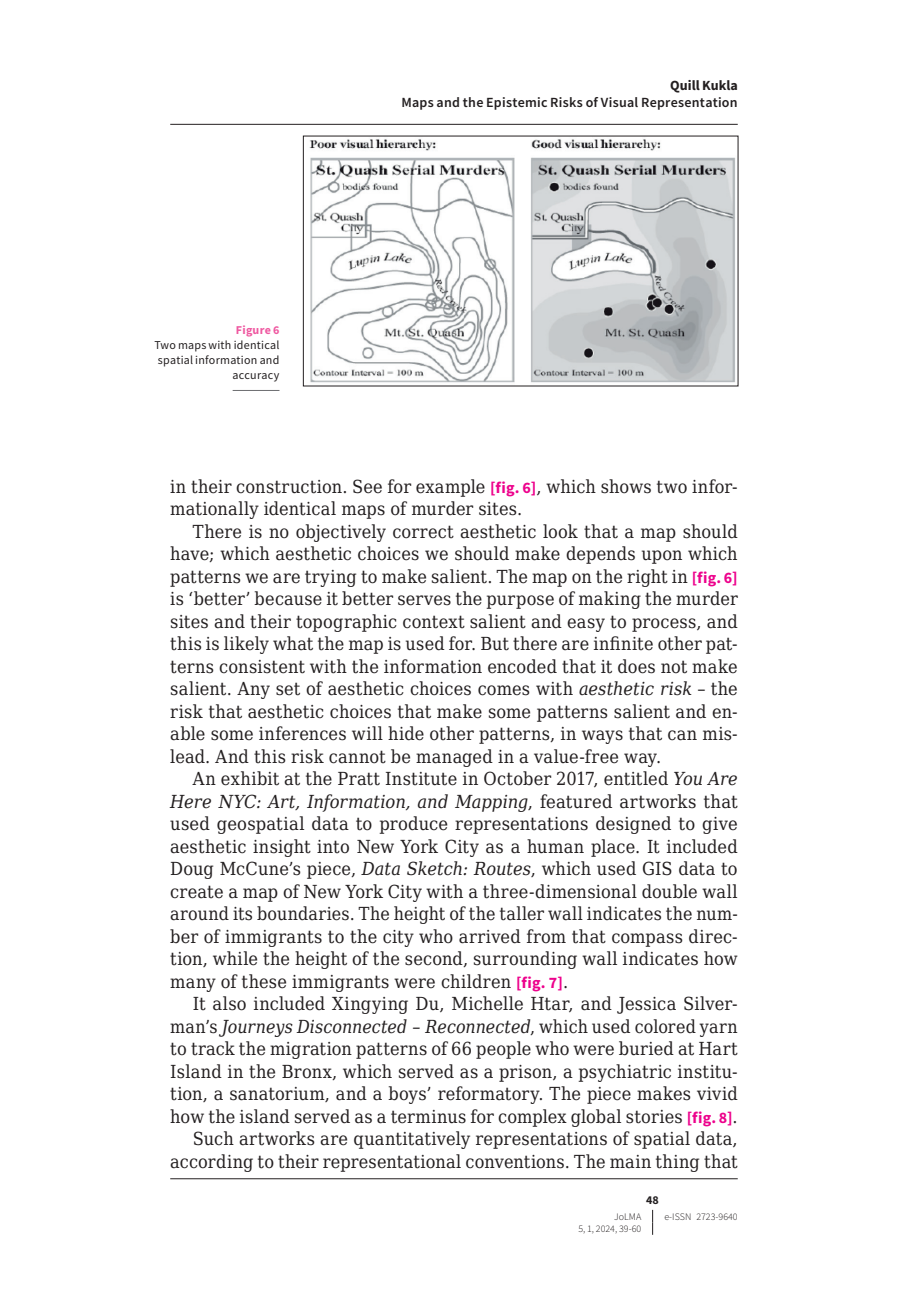
<style>
.page{position:relative;width:908px;height:1304px;background:#fff}
.page>*{position:absolute;margin:0;border:0;box-sizing:border-box;transform-origin:0 0}
.t1{font:18px/22.4px "DejaVu Serif Condensed";letter-spacing:.01em;color:#231f20;text-align:justify}
.t2{font:600 14px "Source Sans Pro";letter-spacing:.02em;color:#231f20}
.t3{font:700 14px "Source Sans Pro";color:#231f20}
.t4{font:12px/15px "Source Sans Pro";letter-spacing:.02em;color:#231f20;text-align:right}
.t5{font:700 12px "Source Sans Pro";letter-spacing:.02em;color:#ef59a1}
.t6{font:700 12px "Source Sans Pro";color:#231f20}
.t7{font:300 10px "Source Sans Pro";color:#231f20}
.s1{font-family:"Source Sans Pro";font-weight:700;font-size:16px;color:#ed028c}
.s2{font-style:italic}
</style>
<div class="page">
<svg style="left:652px;top:1210px;width:1px;height:25px"></svg>
<img style="left:309px;top:139px;width:426px;height:244px">
<hr style="left:232px;top:390px;width:47px;height:1px;background:#6c6d70">
<hr style="left:170px;top:124px;width:567px;height:1px;background:#231f20">
<hr style="left:170px;top:1178px;width:567px;height:1px;background:#231f20">
<p class="t5" style="left:236px;top:322px;width:45px">Figure 6</p>
<p class="t4" style="left:154px;top:337px;width:126px">Two maps with identical spatial information and accuracy</p>
<p class="t3" style="left:670px;top:76px;width:69px">Quill Kukla</p>
<p class="t2" style="left:401px;top:94px;width:337px">Maps and the Epistemic Risks of Visual Representation</p>
<p class="t1" style="left:170px;top:475px;width:568px">in their construction. See for example <span class="s1">[fig. 6]</span>, which shows two infor‑ mationally identical maps of murder sites.</p>
<p class="t1" style="left:170px;top:520px;width:568px;text-indent:23px">There is no objectively correct aesthetic look that a map should have; which aesthetic choices we should make depends upon which patterns we are trying to make salient. The map on the right in <span class="s1">[fig. 6] </span>is ‘better’ because it better serves the purpose of making the murder sites and their topographic context salient and easy to process, and this is likely what the map is used for. But there are infinite other pat‑ terns consistent with the information encoded that it does not make salient. Any set of aesthetic choices comes with <span class="s2">aesthetic risk</span> – the risk that aesthetic choices that make some patterns salient and en‑ able some inferences will hide other patterns, in ways that can mis‑ lead. And this risk cannot be managed in a value‑free way.</p>
<p class="t1" style="left:170px;top:767px;width:568px;text-indent:23px">An exhibit at the Pratt Institute in October 2017, entitled <span class="s2">You Are Here NYC: Art, Information, and Mapping</span>, featured artworks that used geospatial data to produce representations designed to give aesthetic insight into New York City as a human place. It included Doug McCune’s piece, <span class="s2">Data Sketch: Routes</span>, which used GIS data to create a map of New York City with a three‑dimensional double wall around its boundaries. The height of the taller wall indicates the num‑ ber of immigrants to the city who arrived from that compass direc‑ tion, while the height of the second, surrounding wall indicates how many of these immigrants were children <span class="s1">[fig. 7]</span>.</p>
<p class="t1" style="left:170px;top:992px;width:568px;text-align:right">It also included Xingying Du, Michelle Htar, and Jessica Silver‑ man’s <span class="s2">Journeys Disconnected – Reconnected</span>, which used colored yarn to track the migration patterns of 66 people who were buried at Hart Island in the Bronx, which served as a prison, a psychiatric institu‑ tion, a sanatorium, and a boys’ reformatory. The piece makes vivid how the island served as a terminus for complex global stories <span class="s1">[fig. 8]</span>.<br>Such artworks are quantitatively representations of spatial data, according to their representational conventions. The main thing that</p>
<p class="t6" style="left:646px;top:1192px;width:14px">48</p>
<p class="t7" style="left:614px;top:1210px;width:28px">JoLMA</p>
<p class="t7" style="left:664px;top:1210px;width:75px">e-ISSN 2723-9640</p>
<p class="t7" style="left:578px;top:1223px;width:64px">5, 1, 2024, 39-60</p>
</div>
